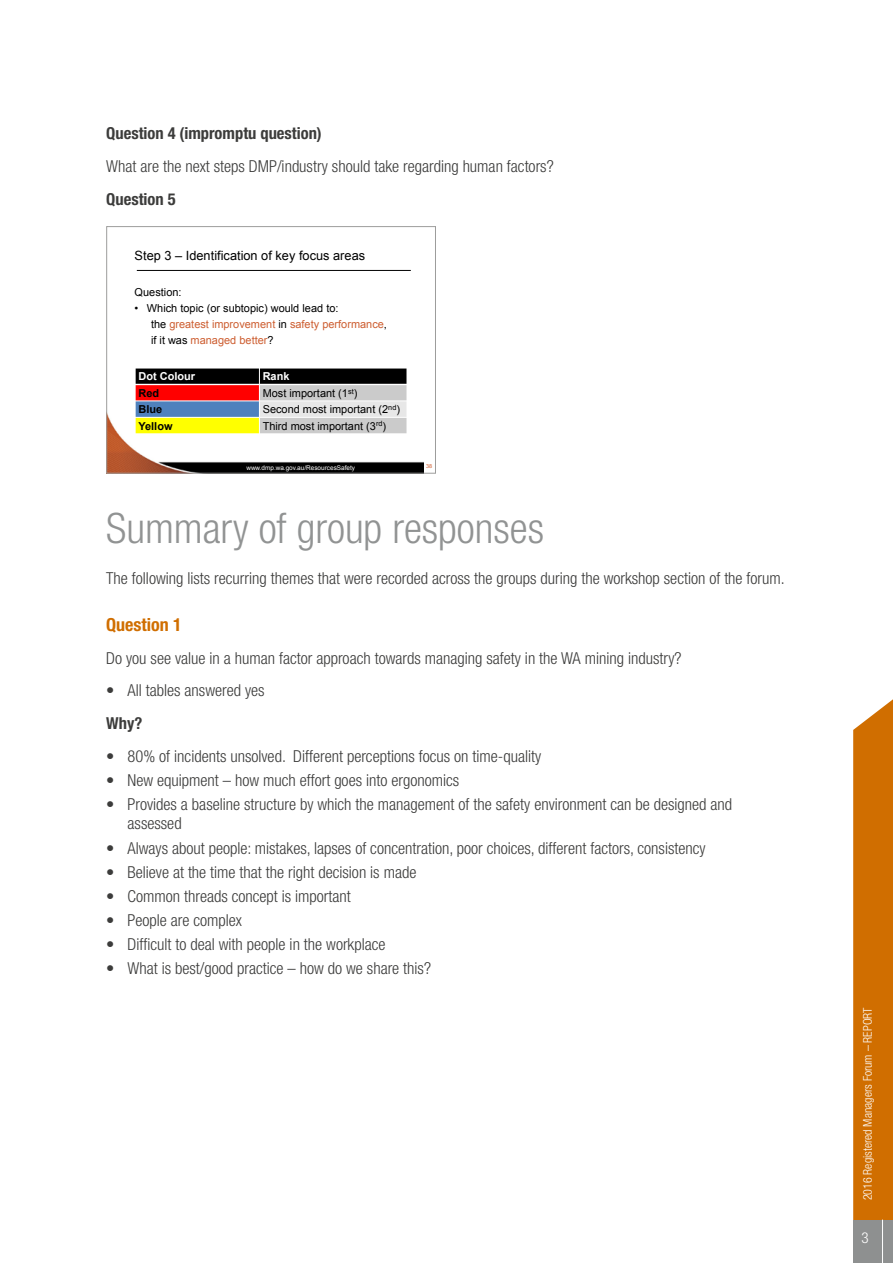
<style>
.page{position:relative;width:893px;height:1263px;background:#fff}
.page>*{position:absolute;margin:0;border:0;box-sizing:border-box;transform-origin:0 0}
.Heading_1{font:300 condensed 42px "Helvetica Neue LT Std";color:#919393}
.Heading_2{font:700 condensed 18px "Helvetica Neue LT Std";color:#d06e00}
.Text{font:300 condensed 16.5px/32.5px "Helvetica Neue LT Std";color:#3c3c3b}
.Heading_3{font:700 condensed 16.5px "Helvetica Neue LT Std";color:#3c3c3b}
.t1{font:300 condensed 15px "Helvetica Neue LT Std";color:#fff}
.t2{font:12.75px "Arial";color:#000}
.t3{font:300 condensed 12px "Helvetica Neue LT Std";color:#fff}
.t4{font:10.95px/15.8px "Arial";color:#cd5e31}
.t5{font:10.95px "Arial";color:#000}
.t6{font:700 10.95px "Arial";color:#fff}
.t7{font:700 10.95px "Arial";color:#000}
.t8{font:6.45px "Arial";color:#fff}
.t9{font:5.55px "Arial";color:#cf5e31}
.s1{font-weight:700}
.s2{font-style:inherit}
.s3{color:#000}
</style>
<div class="page">
<svg style="left:853px;top:699px;width:40px;height:521px;background:#d2760e"></svg>
<div style="left:853px;top:1220px;width:40px;height:43px;background:#8e9090"></div>
<hr style="left:882px;top:1219px;width:1px;height:44px;background:#fff">
<img style="left:108px;top:415px;width:316px;height:57px">
<hr style="left:137px;top:270px;width:274px;height:1px;background:#000">
<div style="left:135px;top:368px;width:124px;height:16px;background:#000"></div>
<div style="left:259px;top:368px;width:148px;height:16px;background:#000"></div>
<div style="left:135px;top:384px;width:124px;height:17px;background:#f00"></div>
<div style="left:259px;top:384px;width:148px;height:17px;background:#cbcbcb"></div>
<div style="left:135px;top:401px;width:124px;height:16px;background:#4f81bd"></div>
<div style="left:259px;top:401px;width:148px;height:16px;background:#e7e7e7"></div>
<div style="left:135px;top:417px;width:124px;height:17px;background:#ff0"></div>
<div style="left:259px;top:417px;width:148px;height:17px;background:#cbcbcb"></div>
<hr style="left:259px;top:368px;width:1px;height:66px;background:#fff">
<hr style="left:135px;top:384px;width:272px;height:1px;background:#fff">
<hr style="left:135px;top:401px;width:272px;height:1px;background:#fff">
<hr style="left:135px;top:417px;width:272px;height:1px;background:#fff">
<hr style="left:135px;top:368px;width:1px;height:66px;background:#fff">
<hr style="left:407px;top:368px;width:1px;height:66px;background:#fff">
<hr style="left:135px;top:368px;width:272px;height:1px;background:#fff">
<hr style="left:135px;top:433px;width:272px;height:1px;background:#fff">
<div style="left:106px;top:226px;width:330px;height:248px;border:1px solid #9d9d9c"></div>
<p class="Text" style="left:106px;top:117px;width:449px"><span class="s1">Question 4 (impromptu question)<br></span>What are the next steps DMP/industry should take regarding human factors?</p>
<p class="Heading_3" style="left:106px;top:189px;width:71px">Question 5</p>
<p class="t2" style="left:135px;top:247px;width:232px">Step 3 <span class="s2">–</span> Identification of key focus areas</p>
<p class="t5" style="left:135px;top:285px;width:48px">Question:</p>
<p class="t4" style="left:151px;top:301px;width:237px;text-indent:-16px"><span class="s3">•</span> <span class="s3">Which topic (or subtopic) would lead to:<br>the</span> greatest improvement <span class="s3">in</span> safety performance<span class="s3">, if it was</span> managed better<span class="s3">?</span></p>
<p class="t6" style="left:138px;top:369px;width:58px">Dot Colour</p>
<p class="t6" style="left:263px;top:369px;width:28px">Rank</p>
<p class="t7" style="left:138px;top:386px;width:22px">Red</p>
<p class="t5" style="left:263px;top:386px;width:96px">Most important (1<sup>st</sup>)</p>
<p class="t7" style="left:138px;top:402px;width:25px">Blue</p>
<p class="t5" style="left:263px;top:402px;width:139px">Second most important (2<sup>nd</sup>)</p>
<p class="t7" style="left:138px;top:419px;width:36px">Yellow</p>
<p class="t5" style="left:263px;top:419px;width:125px">Third most important (3<sup>rd</sup>)</p>
<p class="t8" style="left:246px;top:463px;width:110px">www.dmp.wa.gov.au/ResourcesSafety</p>
<p class="t9" style="left:426px;top:463px;width:8px">38</p>
<h1 class="Heading_1" style="left:106px;top:504px;width:439px">Summary of group responses</h1>
<p class="Text" style="left:106px;top:562px;width:677px">The following lists recurring themes that were recorded across the groups during the workshop section of the forum.</p>
<h2 class="Heading_2" style="left:106px;top:614px;width:77px">Question 1</h2>
<p class="Text" style="left:106px;top:642px;width:577px">Do you see value in a human factor approach towards managing safety in the WA mining industry?</p>
<p class="Text" style="left:106px;top:674px;width:160px">• All tables answered yes</p>
<h3 class="Heading_3" style="left:106px;top:713px;width:38px">Why?</h3>
<p class="Text" style="left:106px;top:739px;width:436px">• 80% of incidents unsolved. Different perceptions focus on time-quality</p>
<p class="Text" style="left:106px;top:763px;width:354px">• New equipment – how much effort goes into ergonomics</p>
<p class="Text" style="left:128px;top:794px;width:606px;line-height:19.8px;text-indent:-21px">• Provides a baseline structure by which the management of the safety environment can be designed and assessed</p>
<p class="Text" style="left:106px;top:831px;width:601px">• Always about people: mistakes, lapses of concentration, poor choices, different factors, consistency</p>
<p class="Text" style="left:106px;top:855px;width:312px">• Believe at the time that the right decision is made</p>
<p class="Text" style="left:106px;top:879px;width:246px">• Common threads concept is important</p>
<p class="Text" style="left:106px;top:903px;width:137px">• People are complex</p>
<p class="Text" style="left:106px;top:927px;width:281px">• Difficult to deal with people in the workplace</p>
<p class="Text" style="left:106px;top:951px;width:326px">• What is best/good practice – how do we share this?</p>
<p class="t3" style="left:861px;top:1200px;width:194px;rotate:-90deg">2016 Registered Managers Forum – REPORT</p>
<p class="t1" style="left:862px;top:1229px;width:9px">3</p>
</div>
